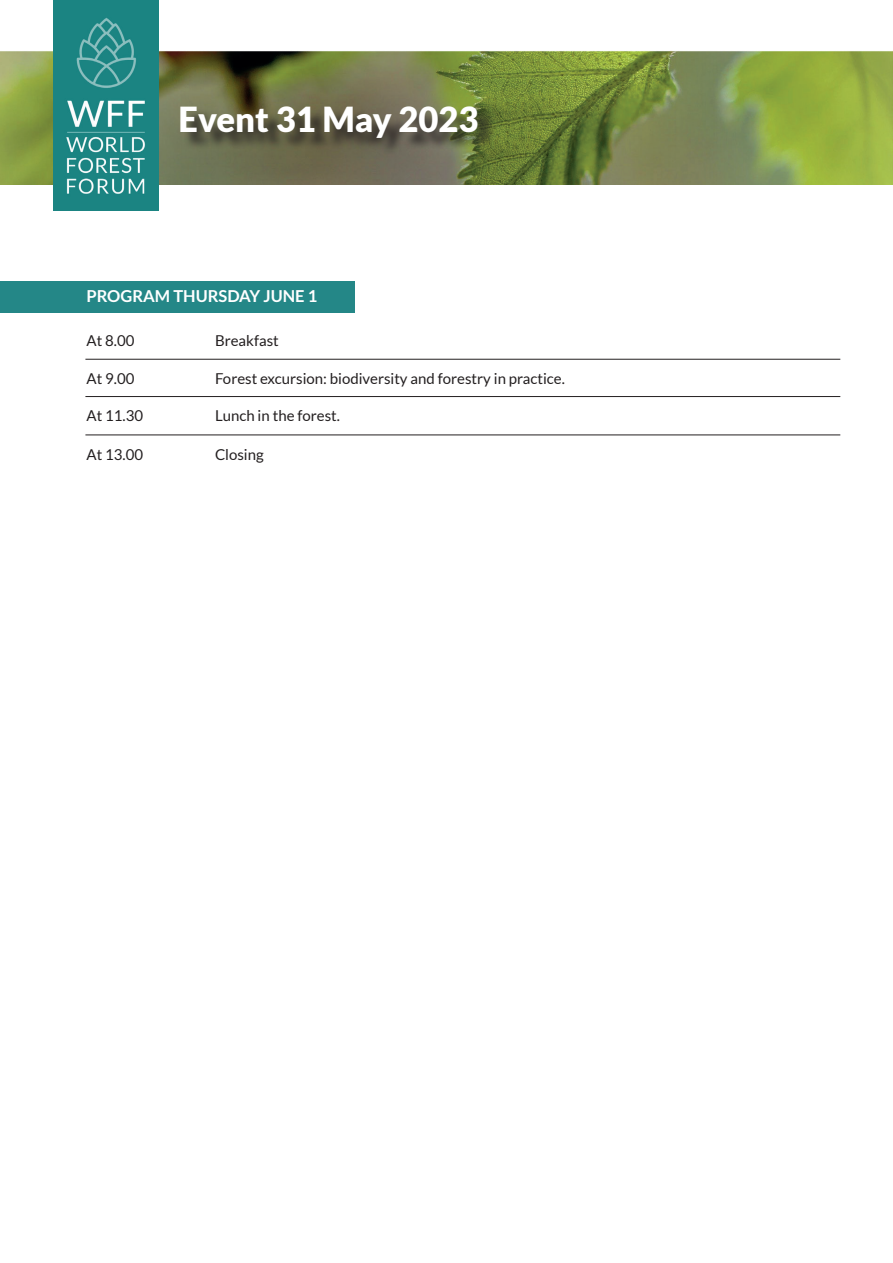
<style>
.page{position:relative;width:893px;height:1263px;background:#fff}
.page>*{position:absolute;margin:0;border:0;box-sizing:border-box;transform-origin:0 0}
.t1{font:900 34.5px "Lato";color:#fff}
.t2{font:700 16.5px "Lato";color:#fff}
.t3{font:15px "Lato";color:#231f20}
</style>
<div class="page">
<img style="left:0;top:24px;width:893px;height:161px">
<div style="left:0;top:281px;width:354px;height:31px;background:#248787"></div>
<img style="left:53px;top:0;width:105px;height:210px">
<div style="left:183px;top:109px;width:313px;height:47px;background:#231f20;opacity:.88"></div>
<hr style="left:85px;top:359px;width:755px;height:1px;background:#231f20">
<hr style="left:85px;top:396px;width:755px;height:1px;background:#231f20">
<hr style="left:85px;top:435px;width:755px;height:1px;background:#231f20">
<h1 class="t1" style="left:179px;top:99px;width:301px">Event 31 May 2023</h1>
<p class="t2" style="left:86px;top:287px;width:232px">PROGRAM THURSDAY JUNE 1</p>
<p class="t3" style="left:215px;top:332px;width:65px">Breakfast</p>
<p class="t3" style="left:215px;top:370px;width:351px">Forest excursion: biodiversity and forestry in practice.</p>
<p class="t3" style="left:215px;top:407px;width:126px">Lunch in the forest.</p>
<p class="t3" style="left:215px;top:446px;width:50px">Closing</p>
<p class="t3" style="left:86px;top:332px;width:49px">At 8.00</p>
<p class="t3" style="left:86px;top:370px;width:49px">At 9.00</p>
<p class="t3" style="left:86px;top:407px;width:58px">At 11.30</p>
<p class="t3" style="left:86px;top:446px;width:58px">At 13.00</p>
</div>
